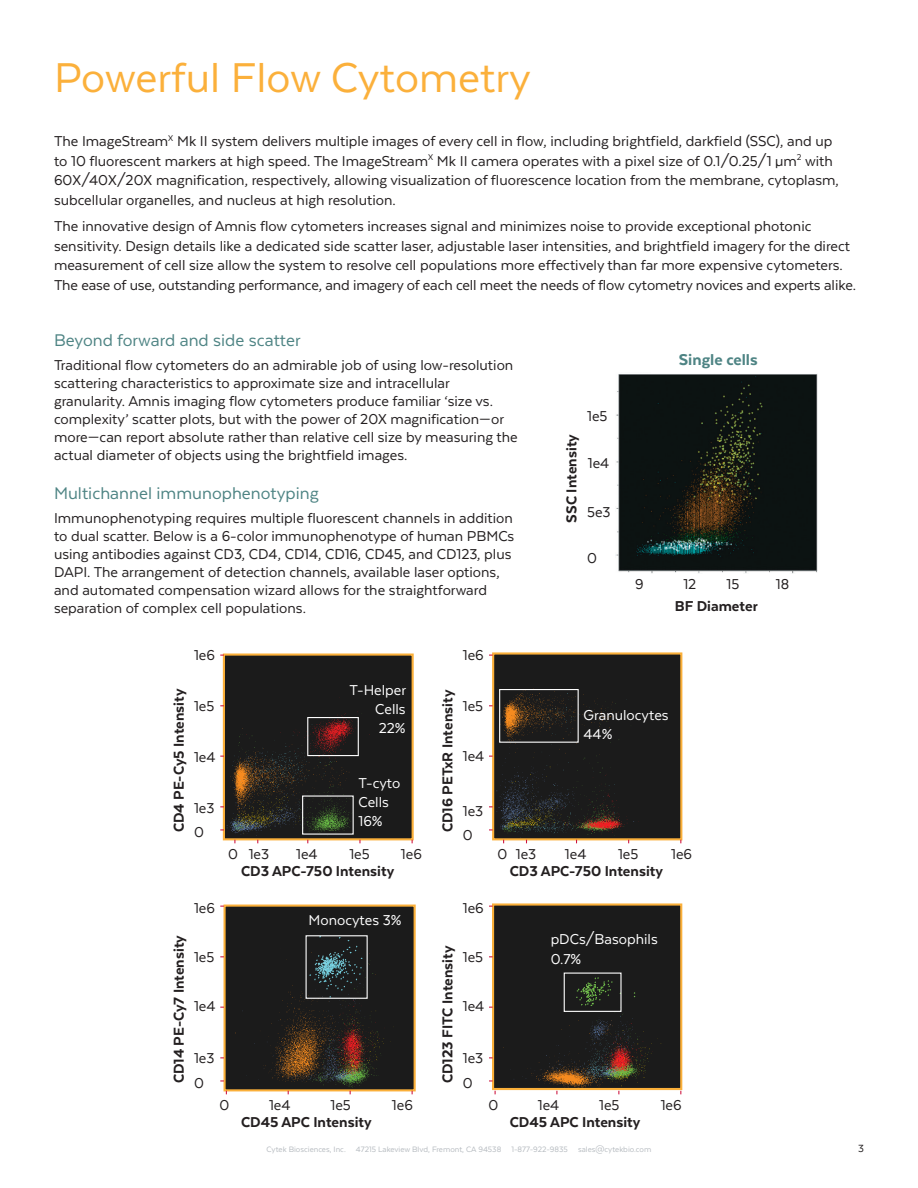
<style>
.page{position:relative;width:918px;height:1188px;background:#fff}
.page>*{position:absolute;margin:0;border:0;box-sizing:border-box;transform-origin:0 0}
.CYTEK_ORANGE_HEADER{font:48px "Texta";color:#fbb03b}
.CYTEK_PARAGRAPH_STYLE{font:19.5px "Texta";color:#4e8484}
.CYTEK_PARAGRAPH_HEADER{font:19.5px "Texta";color:#4e8484}
.CYTEK_PARAGRAPH_STYLE-2{font:800 18px "Texta";color:#4e8484}
.CYTEK_PARAGRAPH_STYLE-3{font:16.5px/18px "Texta";color:#231f20}
.CYTEK_PARAGRAPH_STYLE-4{font:800 16.5px "Texta";color:#231f20}
.CYTEK_PARAGRAPH_STYLE-5{font:16.5px/19.5px "Texta";color:#fff}
.t1{font:12px "Texta";color:#231f20}
.t2{font:9px "Texta";color:#b6bbc0}
</style>
<div class="page">
<img style="left:615px;top:374px;width:202px;height:200px">
<img style="left:226px;top:657px;width:185px;height:180px">
<div style="left:223px;top:654px;width:191px;height:186px;border:2px solid #fbb03a"></div>
<div style="left:307px;top:717px;width:52px;height:39px;border:1px solid #fff"></div>
<img style="left:495px;top:655px;width:184px;height:182px">
<div style="left:492px;top:652px;width:190px;height:188px;border:2px solid #fbb03a"></div>
<div style="left:499px;top:689px;width:80px;height:54px;border:1px solid #fff"></div>
<img style="left:227px;top:908px;width:186px;height:180px">
<div style="left:224px;top:905px;width:192px;height:186px;border:2px solid #fbb03a"></div>
<div style="left:306px;top:935px;width:62px;height:64px;border:1px solid #fff"></div>
<img style="left:495px;top:906px;width:184px;height:181px">
<div style="left:492px;top:903px;width:190px;height:187px;border:2px solid #fbb03a"></div>
<div style="left:564px;top:973px;width:58px;height:39px;border:1px solid #fff"></div>
<p class="CYTEK_ORANGE_HEADER" style="left:54px;top:53px;width:478px">Powerful Flow Cytometry</p>
<p class="CYTEK_PARAGRAPH_STYLE-3" style="left:54px;top:132px;width:786px;line-height:19.5px">The ImageStream<sup>X</sup> Mk II system delivers multiple images of every cell in flow, including brightfield, darkfield (SSC), and up to 10 fluorescent markers at high speed. The ImageStream<sup>X</sup> Mk II camera operates with a pixel size of 0.1/0.25/1 µm<sup>2</sup> with 60X/40X/20X magnification, respectively, allowing visualization of fluorescence location from the membrane, cytoplasm, subcellular organelles, and nucleus at high resolution.</p>
<p class="CYTEK_PARAGRAPH_STYLE-3" style="left:54px;top:216px;width:804px;line-height:19.5px">The innovative design of Amnis flow cytometers increases signal and minimizes noise to provide exceptional photonic sensitivity. Design details like a dedicated side scatter laser, adjustable laser intensities, and brightfield imagery for the direct measurement of cell size allow the system to resolve cell populations more effectively than far more expensive cytometers.<br>The ease of use, outstanding performance, and imagery of each cell meet the needs of flow cytometry novices and experts alike.</p>
<p class="CYTEK_PARAGRAPH_HEADER" style="left:54px;top:330px;width:248px">Beyond forward and side scatter</p>
<p class="CYTEK_PARAGRAPH_STYLE-3" style="left:54px;top:356px;width:465px">Traditional flow cytometers do an admirable job of using low-resolution scattering characteristics to approximate size and intracellular granularity. Amnis imaging flow cytometers produce familiar ‘size vs. complexity’ scatter plots, but with the power of 20X magnification—or more—can report absolute rather than relative cell size by measuring the actual diameter of objects using the brightfield images.</p>
<p class="CYTEK_PARAGRAPH_STYLE" style="left:54px;top:483px;width:266px">Multichannel immunophenotyping</p>
<p class="CYTEK_PARAGRAPH_STYLE-3" style="left:54px;top:509px;width:462px">Immunophenotyping requires multiple fluorescent channels in addition to dual scatter. Below is a 6-color immunophenotype of human PBMCs using antibodies against CD3, CD4, CD14, CD16, CD45, and CD123, plus DAPI. The arrangement of detection channels, available laser options, and automated compensation wizard allows for the straightforward separation of complex cell populations.</p>
<p class="CYTEK_PARAGRAPH_STYLE-3" style="left:194px;top:646px;width:22px">1e6</p>
<p class="CYTEK_PARAGRAPH_STYLE-3" style="left:463px;top:646px;width:22px">1e6</p>
<p class="CYTEK_PARAGRAPH_STYLE-4" style="left:563px;top:523px;width:90px;rotate:-90deg">SSC Intensity</p>
<p class="CYTEK_PARAGRAPH_STYLE-3" style="left:587px;top:407px;width:22px">1e5</p>
<p class="CYTEK_PARAGRAPH_STYLE-3" style="left:588px;top:454px;width:23px">1e4</p>
<p class="CYTEK_PARAGRAPH_STYLE-3" style="left:587px;top:503px;width:25px">5e3</p>
<p class="CYTEK_PARAGRAPH_STYLE-3" style="left:587px;top:549px;width:11px">0</p>
<p class="CYTEK_PARAGRAPH_STYLE-2" style="left:679px;top:351px;width:80px">Single cells</p>
<p class="CYTEK_PARAGRAPH_STYLE-3" style="left:635px;top:575px;width:10px">9</p>
<p class="CYTEK_PARAGRAPH_STYLE-3" style="left:683px;top:575px;width:14px">12</p>
<p class="CYTEK_PARAGRAPH_STYLE-3" style="left:726px;top:575px;width:14px">15</p>
<p class="CYTEK_PARAGRAPH_STYLE-3" style="left:776px;top:575px;width:15px">18</p>
<p class="CYTEK_PARAGRAPH_STYLE-4" style="left:675px;top:598px;width:84px">BF Diameter</p>
<p class="CYTEK_PARAGRAPH_STYLE-4" style="left:170px;top:832px;width:145px;rotate:-90deg">CD4 PE-Cy5 Intensity</p>
<p class="CYTEK_PARAGRAPH_STYLE-3" style="left:194px;top:697px;width:22px">1e5</p>
<p class="CYTEK_PARAGRAPH_STYLE-3" style="left:194px;top:748px;width:23px">1e4</p>
<p class="CYTEK_PARAGRAPH_STYLE-3" style="left:194px;top:799px;width:22px">1e3</p>
<p class="CYTEK_PARAGRAPH_STYLE-3" style="left:194px;top:823px;width:11px">0</p>
<p class="CYTEK_PARAGRAPH_STYLE-5" style="left:350px;top:680px;width:58px">T-Helper</p>
<p class="CYTEK_PARAGRAPH_STYLE-5" style="left:375px;top:699px;width:32px">Cells</p>
<p class="CYTEK_PARAGRAPH_STYLE-5" style="left:379px;top:718px;width:28px">22%</p>
<p class="CYTEK_PARAGRAPH_STYLE-5" style="left:359px;top:773px;width:43px">T-cyto</p>
<p class="CYTEK_PARAGRAPH_STYLE-5" style="left:359px;top:792px;width:32px">Cells</p>
<p class="CYTEK_PARAGRAPH_STYLE-5" style="left:359px;top:811px;width:26px">16%</p>
<p class="CYTEK_PARAGRAPH_STYLE-4" style="left:241px;top:862px;width:155px">CD3 APC-750 Intensity</p>
<p class="CYTEK_PARAGRAPH_STYLE-3" style="left:228px;top:845px;width:11px">0</p>
<p class="CYTEK_PARAGRAPH_STYLE-3" style="left:249px;top:845px;width:22px">1e3</p>
<p class="CYTEK_PARAGRAPH_STYLE-3" style="left:296px;top:845px;width:23px">1e4</p>
<p class="CYTEK_PARAGRAPH_STYLE-3" style="left:349px;top:845px;width:22px">1e5</p>
<p class="CYTEK_PARAGRAPH_STYLE-3" style="left:401px;top:845px;width:22px">1e6</p>
<p class="CYTEK_PARAGRAPH_STYLE-4" style="left:439px;top:832px;width:144px;rotate:-90deg">CD16 PETxR Intensity</p>
<p class="CYTEK_PARAGRAPH_STYLE-3" style="left:463px;top:697px;width:22px">1e5</p>
<p class="CYTEK_PARAGRAPH_STYLE-3" style="left:463px;top:747px;width:23px">1e4</p>
<p class="CYTEK_PARAGRAPH_STYLE-3" style="left:463px;top:802px;width:22px">1e3</p>
<p class="CYTEK_PARAGRAPH_STYLE-3" style="left:463px;top:826px;width:11px">0</p>
<p class="CYTEK_PARAGRAPH_STYLE-5" style="left:584px;top:705px;width:87px">Granulocytes</p>
<p class="CYTEK_PARAGRAPH_STYLE-5" style="left:584px;top:724px;width:30px">44%</p>
<p class="CYTEK_PARAGRAPH_STYLE-3" style="left:498px;top:845px;width:11px">0</p>
<p class="CYTEK_PARAGRAPH_STYLE-3" style="left:516px;top:845px;width:22px">1e3</p>
<p class="CYTEK_PARAGRAPH_STYLE-3" style="left:565px;top:845px;width:23px">1e4</p>
<p class="CYTEK_PARAGRAPH_STYLE-3" style="left:618px;top:845px;width:22px">1e5</p>
<p class="CYTEK_PARAGRAPH_STYLE-3" style="left:671px;top:845px;width:22px">1e6</p>
<p class="CYTEK_PARAGRAPH_STYLE-4" style="left:510px;top:862px;width:155px">CD3 APC-750 Intensity</p>
<p class="CYTEK_PARAGRAPH_STYLE-3" style="left:194px;top:899px;width:22px">1e6</p>
<p class="CYTEK_PARAGRAPH_STYLE-3" style="left:194px;top:948px;width:22px">1e5</p>
<p class="CYTEK_PARAGRAPH_STYLE-3" style="left:194px;top:997px;width:23px">1e4</p>
<p class="CYTEK_PARAGRAPH_STYLE-4" style="left:170px;top:1083px;width:150px;rotate:-90deg">CD14 PE-Cy7 Intensity</p>
<p class="CYTEK_PARAGRAPH_STYLE-3" style="left:194px;top:1049px;width:22px">1e3</p>
<p class="CYTEK_PARAGRAPH_STYLE-3" style="left:194px;top:1074px;width:11px">0</p>
<p class="CYTEK_PARAGRAPH_STYLE-5" style="left:309px;top:910px;width:95px">Monocytes 3%</p>
<p class="CYTEK_PARAGRAPH_STYLE-3" style="left:463px;top:899px;width:22px">1e6</p>
<p class="CYTEK_PARAGRAPH_STYLE-3" style="left:463px;top:948px;width:22px">1e5</p>
<p class="CYTEK_PARAGRAPH_STYLE-3" style="left:463px;top:997px;width:23px">1e4</p>
<p class="CYTEK_PARAGRAPH_STYLE-4" style="left:439px;top:1083px;width:139px;rotate:-90deg">CD123 FITC Intensity</p>
<p class="CYTEK_PARAGRAPH_STYLE-3" style="left:463px;top:1049px;width:22px">1e3</p>
<p class="CYTEK_PARAGRAPH_STYLE-3" style="left:463px;top:1074px;width:11px">0</p>
<p class="CYTEK_PARAGRAPH_STYLE-5" style="left:551px;top:929px;width:108px">pDCs/Basophils<br>0.7%</p>
<p class="CYTEK_PARAGRAPH_STYLE-3" style="left:219px;top:1096px;width:11px">0</p>
<p class="CYTEK_PARAGRAPH_STYLE-3" style="left:269px;top:1096px;width:23px">1e4</p>
<p class="CYTEK_PARAGRAPH_STYLE-3" style="left:331px;top:1096px;width:22px">1e5</p>
<p class="CYTEK_PARAGRAPH_STYLE-3" style="left:392px;top:1096px;width:22px">1e6</p>
<p class="CYTEK_PARAGRAPH_STYLE-3" style="left:488px;top:1096px;width:11px">0</p>
<p class="CYTEK_PARAGRAPH_STYLE-3" style="left:538px;top:1096px;width:23px">1e4</p>
<p class="CYTEK_PARAGRAPH_STYLE-3" style="left:599px;top:1096px;width:22px">1e5</p>
<p class="CYTEK_PARAGRAPH_STYLE-3" style="left:661px;top:1096px;width:22px">1e6</p>
<p class="CYTEK_PARAGRAPH_STYLE-4" style="left:241px;top:1113px;width:132px">CD45 APC Intensity</p>
<p class="CYTEK_PARAGRAPH_STYLE-4" style="left:510px;top:1113px;width:132px">CD45 APC Intensity</p>
<p class="t2" style="left:267px;top:1145px;width:386px">Cytek Biosciences, Inc. 47215 Lakeview Blvd, Fremont, CA 94538 1-877-922-9835 sales@cytekbio.com</p>
<p class="t1" style="left:858px;top:1142px;width:7px">3</p>
</div>
